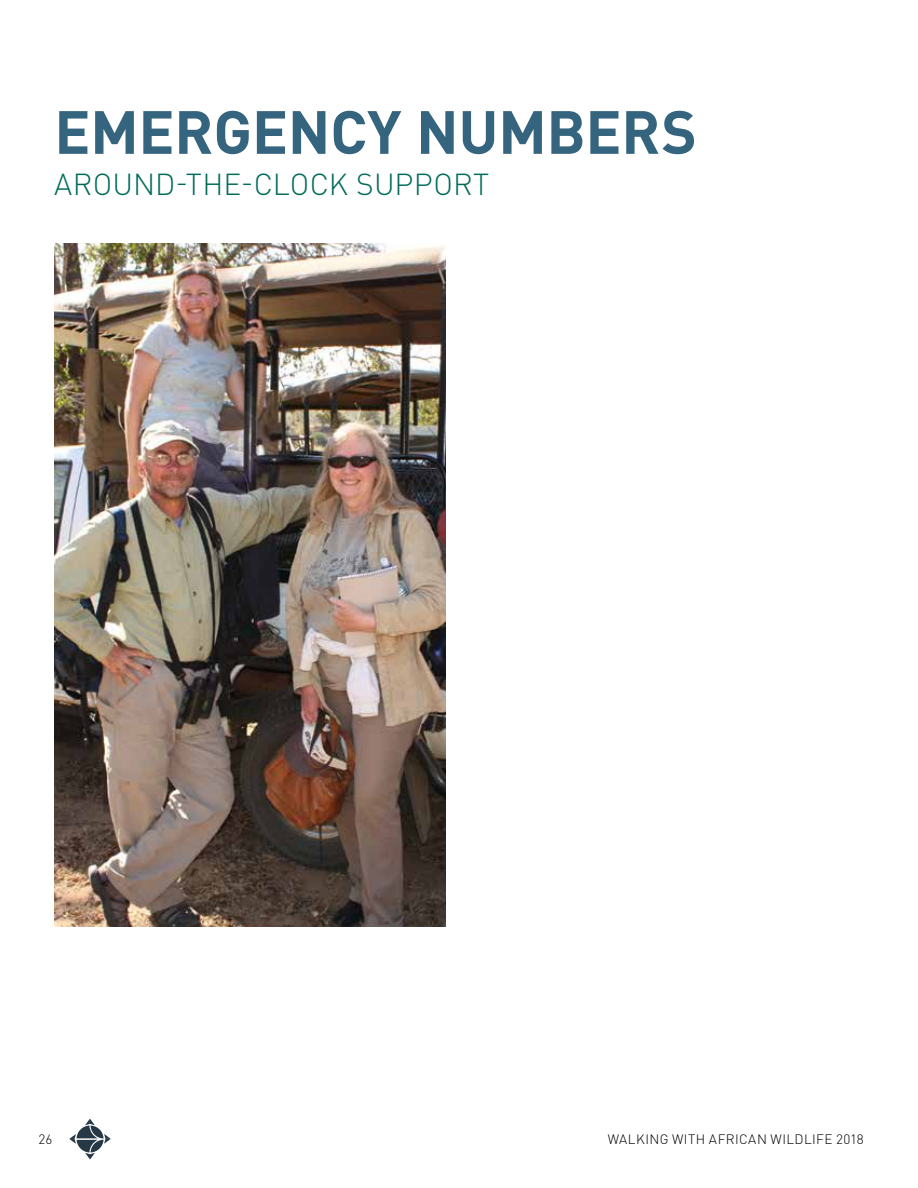
<style>
.page{position:relative;width:918px;height:1188px;background:#fff}
.page>*{position:absolute;margin:0;border:0;box-sizing:border-box;transform-origin:0 0}
.t1{font:700 60px "DINOT";letter-spacing:-.005em;color:#35647e}
.t2{font:300 30px "DINOT";color:#006b5a}
.t3{font:300 13.5px "DINOT";letter-spacing:.035em;color:#000}
</style>
<div class="page">
<svg style="left:69px;top:1119px;width:42px;height:41px"></svg>
<img style="left:54px;top:243px;width:391px;height:683px">
<h1 class="t1" style="left:54px;top:85px;width:644px">EMERGENCY NUMBERS</h1>
<h2 class="t2" style="left:54px;top:161px;width:437px">AROUND-THE-CLOCK SUPPORT</h2>
<p class="t3" style="left:39px;top:1129px;width:15px">26</p>
<p class="t3" style="left:608px;top:1129px;width:258px">WALKING WITH AFRICAN WILDLIFE 2018</p>
</div>
